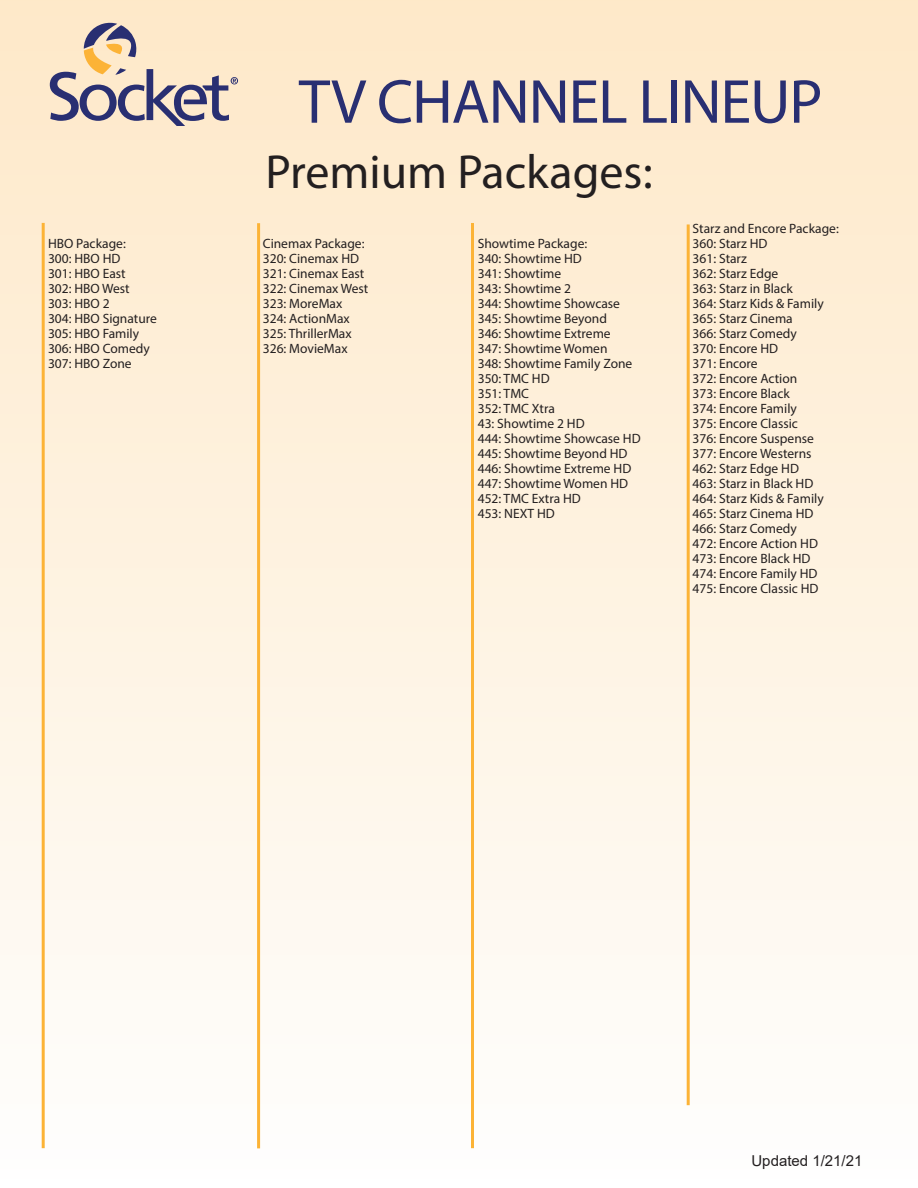
<style>
.page{position:relative;width:918px;height:1188px;background:#fff}
.page>*{position:absolute;margin:0;border:0;box-sizing:border-box;transform-origin:0 0}
.t1{font:62.55px "Myriad Pro";letter-spacing:-.02em;color:#292f72}
.t2{font:48px "Myriad Pro";color:#231f20}
.t3{font:15px "Arial";color:#231f20}
.t4{font:13.5px "Myriad Pro";color:#231f20}
</style>
<div class="page">
<div style="left:0;top:0;width:918px;height:1188px;background:linear-gradient(to bottom,#fee8c8,#fefefd)"></div>
<svg style="left:50px;top:22px;width:188px;height:104px"></svg>
<hr style="left:42px;top:223px;width:3px;height:925px;background:#fcb336">
<hr style="left:257px;top:223px;width:3px;height:925px;background:#fcb336">
<hr style="left:471px;top:223px;width:3px;height:925px;background:#fcb336">
<hr style="left:687px;top:224px;width:3px;height:881px;background:#fcb336">
<p class="t4" style="left:48px;top:235px;width:79px">HBO Package:</p>
<p class="t4" style="left:48px;top:250px;width:74px">300: HBO HD</p>
<p class="t4" style="left:48px;top:265px;width:79px">301: HBO East</p>
<p class="t4" style="left:48px;top:280px;width:83px">302: HBO West</p>
<p class="t4" style="left:48px;top:295px;width:63px">303: HBO 2</p>
<p class="t4" style="left:48px;top:310px;width:110px">304: HBO Signature</p>
<p class="t4" style="left:48px;top:325px;width:93px">305: HBO Family</p>
<p class="t4" style="left:48px;top:340px;width:103px">306: HBO Comedy</p>
<p class="t4" style="left:48px;top:355px;width:85px">307: HBO Zone</p>
<p class="t1" style="left:299px;top:63px;width:525px">TV CHANNEL LINEUP</p>
<p class="t2" style="left:265px;top:142px;width:389px">Premium Packages:</p>
<p class="t4" style="left:263px;top:235px;width:103px">Cinemax Package:</p>
<p class="t4" style="left:263px;top:250px;width:98px">320: Cinemax HD</p>
<p class="t4" style="left:263px;top:265px;width:103px">321: Cinemax East</p>
<p class="t4" style="left:263px;top:280px;width:107px">322: Cinemax West</p>
<p class="t4" style="left:263px;top:295px;width:81px">323: MoreMax</p>
<p class="t4" style="left:263px;top:310px;width:88px">324: ActionMax</p>
<p class="t4" style="left:263px;top:325px;width:90px">325: ThrillerMax</p>
<p class="t4" style="left:263px;top:340px;width:86px">326: MovieMax</p>
<p class="t4" style="left:478px;top:235px;width:111px">Showtime Package:</p>
<p class="t4" style="left:478px;top:250px;width:106px">340: Showtime HD</p>
<p class="t4" style="left:478px;top:265px;width:85px">341: Showtime</p>
<p class="t4" style="left:478px;top:280px;width:95px">343: Showtime 2</p>
<p class="t4" style="left:478px;top:295px;width:144px">344: Showtime Showcase</p>
<p class="t4" style="left:478px;top:310px;width:131px">345: Showtime Beyond</p>
<p class="t4" style="left:478px;top:325px;width:134px">346: Showtime Extreme</p>
<p class="t4" style="left:478px;top:340px;width:131px">347: Showtime Women</p>
<p class="t4" style="left:478px;top:355px;width:156px">348: Showtime Family Zone</p>
<p class="t4" style="left:478px;top:370px;width:73px">350: TMC HD</p>
<p class="t4" style="left:478px;top:385px;width:53px">351: TMC</p>
<p class="t4" style="left:478px;top:400px;width:79px">352: TMC Xtra</p>
<p class="t4" style="left:478px;top:415px;width:108px">43: Showtime 2 HD</p>
<p class="t4" style="left:478px;top:430px;width:164px">444: Showtime Showcase HD</p>
<p class="t4" style="left:478px;top:445px;width:151px">445: Showtime Beyond HD</p>
<p class="t4" style="left:478px;top:460px;width:155px">446: Showtime Extreme HD</p>
<p class="t4" style="left:478px;top:475px;width:152px">447: Showtime Women HD</p>
<p class="t4" style="left:478px;top:490px;width:105px">452: TMC Extra HD</p>
<p class="t4" style="left:478px;top:505px;width:79px">453: NEXT HD</p>
<p class="t4" style="left:693px;top:220px;width:148px">Starz and Encore Package:</p>
<p class="t4" style="left:693px;top:235px;width:76px">360: Starz HD</p>
<p class="t4" style="left:693px;top:250px;width:56px">361: Starz</p>
<p class="t4" style="left:693px;top:265px;width:87px">362: Starz Edge</p>
<p class="t4" style="left:693px;top:280px;width:102px">363: Starz in Black</p>
<p class="t4" style="left:693px;top:295px;width:133px">364: Starz Kids &amp; Family</p>
<p class="t4" style="left:693px;top:310px;width:102px">365: Starz Cinema</p>
<p class="t4" style="left:693px;top:325px;width:106px">366: Starz Comedy</p>
<p class="t4" style="left:693px;top:340px;width:87px">370: Encore HD</p>
<p class="t4" style="left:693px;top:355px;width:66px">371: Encore</p>
<p class="t4" style="left:693px;top:370px;width:106px">372: Encore Action</p>
<p class="t4" style="left:693px;top:385px;width:99px">373: Encore Black</p>
<p class="t4" style="left:693px;top:400px;width:106px">374: Encore Family</p>
<p class="t4" style="left:693px;top:415px;width:107px">375: Encore Classic</p>
<p class="t4" style="left:693px;top:430px;width:123px">376: Encore Suspense</p>
<p class="t4" style="left:693px;top:445px;width:120px">377: Encore Westerns</p>
<p class="t4" style="left:693px;top:460px;width:108px">462: Starz Edge HD</p>
<p class="t4" style="left:693px;top:475px;width:122px">463: Starz in Black HD</p>
<p class="t4" style="left:693px;top:490px;width:133px">464: Starz Kids &amp; Family</p>
<p class="t4" style="left:693px;top:505px;width:122px">465: Starz Cinema HD</p>
<p class="t4" style="left:693px;top:520px;width:106px">466: Starz Comedy</p>
<p class="t4" style="left:693px;top:535px;width:127px">472: Encore Action HD</p>
<p class="t4" style="left:693px;top:550px;width:119px">473: Encore Black HD</p>
<p class="t4" style="left:693px;top:565px;width:126px">474: Encore Family HD</p>
<p class="t4" style="left:693px;top:580px;width:127px">475: Encore Classic HD</p>
<p class="t3" style="left:752px;top:1151px;width:112px">Updated 1/21/21</p>
</div>
